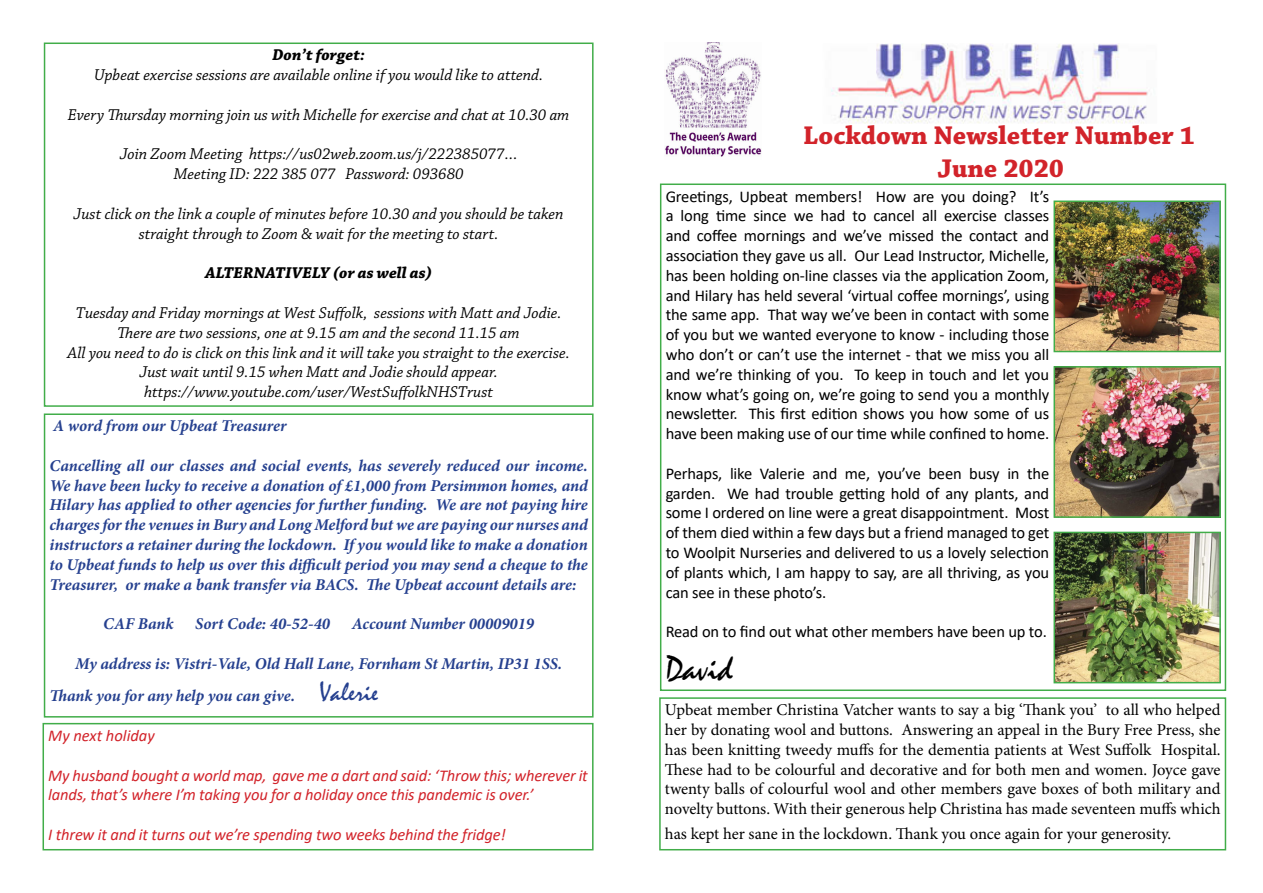
<style>
.page{position:relative;width:1263px;height:893px;background:#fff}
.page>*{position:absolute;margin:0;border:0;box-sizing:border-box;transform-origin:0 0}
.t1{font:36px "Mistral";color:#000}
.t2{font:700 27px "Chaparral Pro";color:#d2232a}
.t3{font:16.5px/19.8px "Calibri";letter-spacing:-.01em;color:#000;text-align:justify}
.t4{font:italic 700 16.5px/19.8px "Minion Pro";letter-spacing:-.005em;color:#25408f;text-align:justify}
.t5{font:italic 16.5px/19.8px "Chaparral Pro";color:#000;text-align:center}
.t6{font:16.5px/19.8px "Minion Pro";letter-spacing:-.005em;color:#000;text-align:justify}
.t7{font:italic 16.5px/19.8px "Calibri";letter-spacing:-.01em;color:#d2232a}
.t8{font:italic 700 16.5px "Chaparral Pro";color:#000}
.s1{font-family:"Mistral";font-weight:400;font-style:normal;font-size:27px}
</style>
<div class="page">
<img style="left:831px;top:45px;width:317px;height:77px">
<img style="left:665px;top:43px;width:96px;height:114px">
<div style="left:660px;top:184px;width:566px;height:507px;border:2px solid #41ad49"></div>
<img style="left:1056px;top:204px;width:162px;height:145px">
<div style="left:1053px;top:201px;width:168px;height:151px;border:2px solid #41ad49"></div>
<img style="left:1056px;top:369px;width:162px;height:146px">
<div style="left:1053px;top:366px;width:168px;height:152px;border:2px solid #41ad49"></div>
<img style="left:1056px;top:535px;width:162px;height:145px">
<div style="left:1053px;top:532px;width:168px;height:151px;border:2px solid #41ad49"></div>
<div style="left:44px;top:43px;width:549px;height:364px;border:2px solid #41ad49"></div>
<div style="left:43px;top:723px;width:550px;height:127px;border:2px solid #41ad49"></div>
<div style="left:44px;top:413px;width:549px;height:305px;border:2px solid #41ad49"></div>
<div style="left:659px;top:697px;width:567px;height:153px;border:2px solid #41ad49"></div>
<p class="t8" style="left:272px;top:46px;width:94px">Don’t forget:</p>
<p class="t5" style="left:94px;top:66px;width:451px">Upbeat exercise sessions are available online if you would like to attend.</p>
<p class="t5" style="left:68px;top:105px;width:503px">Every Thursday morning join us with Michelle for exercise and chat at 10.30 am</p>
<p class="t5" style="left:120px;top:145px;width:399px">Join Zoom Meeting https://us02web.zoom.us/j/222385077…</p>
<p class="t5" style="left:174px;top:165px;width:291px">Meeting ID: 222 385 077 Password: 093680</p>
<p class="t5" style="left:74px;top:204px;width:492px">Just click on the link a couple of minutes before 10.30 and you should be taken straight through to Zoom &amp; wait for the meeting to start.</p>
<p class="t8" style="left:205px;top:263px;width:229px">ALTERNATIVELY (or as well as)</p>
<p class="t5" style="left:76px;top:303px;width:487px">Tuesday and Friday mornings at West Suffolk, sessions with Matt and Jodie.</p>
<p class="t5" style="left:118px;top:323px;width:404px">There are two sessions, one at 9.15 am and the second 11.15 am</p>
<p class="t5" style="left:68px;top:343px;width:504px">All you need to do is click on this link and it will take you straight to the exercise.</p>
<p class="t5" style="left:139px;top:363px;width:360px">Just wait until 9.15 when Matt and Jodie should appear.</p>
<p class="t5" style="left:144px;top:383px;width:350px">https://www.youtube.com/user/WestSuffolkNHSTrust</p>
<p class="t4" style="left:53px;top:416px;width:235px">A word from our Upbeat Treasurer</p>
<p class="t4" style="left:50px;top:455px;width:540px">Cancelling all our classes and social events, has severely reduced our income.<br>We have been lucky to receive a donation of £1,000 from Persimmon homes, and Hilary has applied to other agencies for further funding. We are not paying hire charges for the venues in Bury and Long Melford but we are paying our nurses and instructors a retainer during the lockdown. If you would like to make a donation to Upbeat funds to help us over this difficult period you may send a cheque to the Treasurer, or make a bank transfer via BACS. The Upbeat account details are:</p>
<p class="t4" style="left:103px;top:614px;width:72px">CAF Bank</p>
<p class="t4" style="left:195px;top:614px;width:136px">Sort Code: 40-52-40</p>
<p class="t4" style="left:352px;top:614px;width:184px">Account Number 00009019</p>
<p class="t4" style="left:75px;top:653px;width:489px">My address is: Vistri-Vale, Old Hall Lane, Fornham St Martin, IP31 1SS.</p>
<p class="t4" style="left:50px;top:686px;width:330px">Thank you for any help you can give. <span class="s1">Valerie</span></p>
<p class="t7" style="left:48px;top:725px;width:108px">My next holiday</p>
<p class="t7" style="left:48px;top:764px;width:541px">My husband bought a world map, gave me a dart and said: ‘Throw this; wherever it lands, that’s where I’m taking you for a holiday once this pandemic is over.’</p>
<p class="t7" style="left:48px;top:824px;width:459px">I threw it and it turns out we’re spending two weeks behind the fridge!</p>
<p class="t2" style="left:803px;top:120px;width:394px">Lockdown Newsletter Number 1</p>
<p class="t2" style="left:937px;top:152px;width:128px">June 2020</p>
<p class="t3" style="left:666px;top:186px;width:385px">Greetings, Upbeat members! How are you doing? It’s a long time since we had to cancel all exercise classes and coffee mornings and we’ve missed the contact and association they gave us all. Our Lead Instructor, Michelle, has been holding on-line classes via the application Zoom, and Hilary has held several ‘virtual coffee mornings’, using the same app. That way we’ve been in contact with some of you but we wanted everyone to know - including those who don’t or can’t use the internet - that we miss you all and we’re thinking of you. To keep in touch and let you know what’s going on, we’re going to send you a monthly newsletter. This first edition shows you how some of us have been making use of our time while confined to home.</p>
<p class="t3" style="left:666px;top:463px;width:385px">Perhaps, like Valerie and me, you’ve been busy in the garden. We had trouble getting hold of any plants, and some I ordered on line were a great disappointment. Most of them died within a few days but a friend managed to get to Woolpit Nurseries and delivered to us a lovely selection of plants which, I am happy to say, are all thriving, as you can see in these photo’s.</p>
<p class="t3" style="left:666px;top:621px;width:383px">Read on to find out what other members have been up to.</p>
<p class="t1" style="left:666px;top:647px;width:69px">David</p>
<p class="t6" style="left:665px;top:700px;width:557px">Upbeat member Christina Vatcher wants to say a big ‘Thank you’ to all who helped her by donating wool and buttons. Answering an appeal in the Bury Free Press, she has been knitting tweedy muffs for the dementia patients at West Suffolk Hospital.<br>These had to be colourful and decorative and for both men and women. Joyce gave twenty balls of colourful wool and other members gave boxes of both military and novelty buttons. With their generous help Christina has made seventeen muffs which</p>
<p class="t6" style="left:665px;top:824px;width:508px">has kept her sane in the lockdown. Thank you once again for your generosity.</p>
</div>
